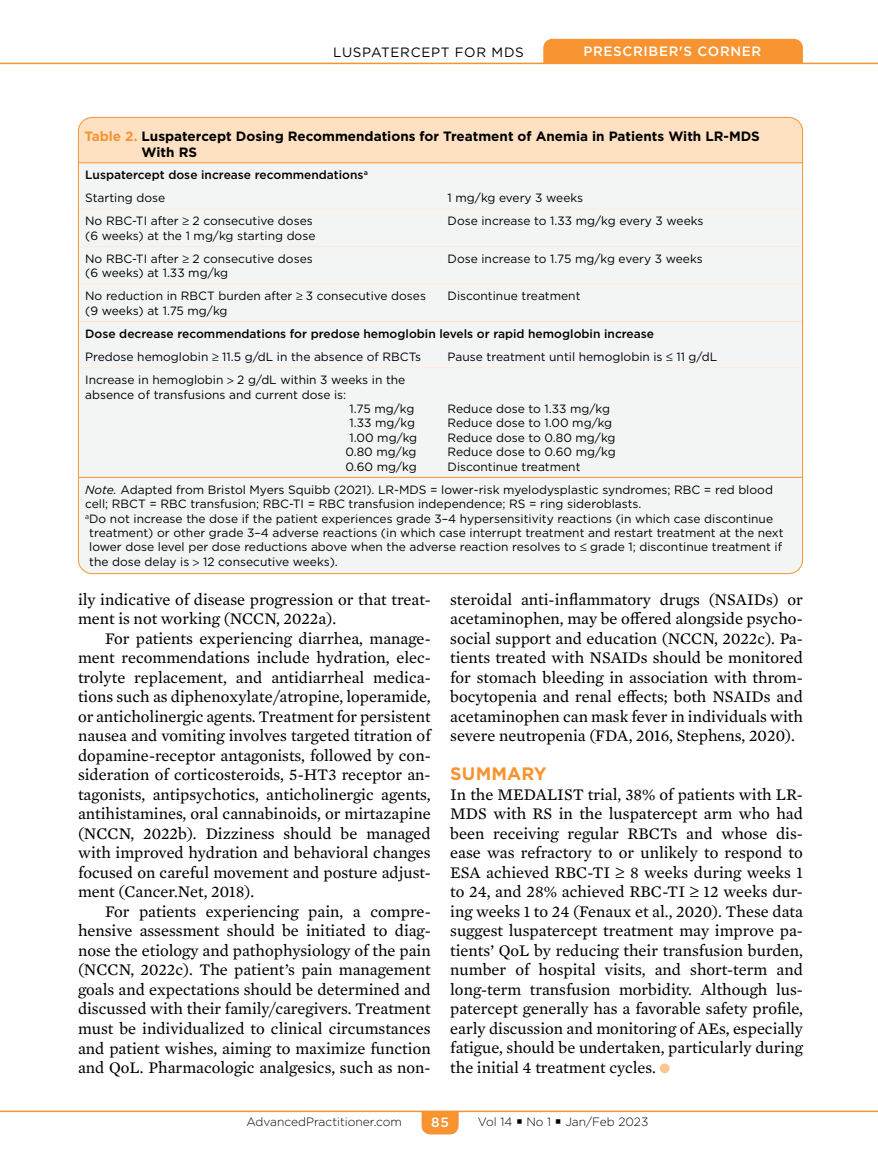
<style>
.page{position:relative;width:878px;height:1175px;background:#fff}
.page>*{position:absolute;margin:0;border:0;box-sizing:border-box;transform-origin:0 0}
.t1{font:700 18px "Gotham";color:#f79431}
.t2{font:16.5px/19.5px "Mercury Text G2";color:#000;text-align:justify}
.t3{font:700 13.5px/16.2px "Gotham";color:#000}
.t4{font:500 13.5px "Gotham";letter-spacing:.05em;color:#fff}
.t5{font:13.5px "Gotham";letter-spacing:.05em;color:#000}
.t6{font:12px/14.4px "Gotham";color:#000}
.t7{font:500 12px/23.1px "Gotham";color:#000}
.t8{font:300 12px "Gotham";color:#000}
.s1{color:#f79431}
.s2{font-weight:400}
.s3{font-style:italic}
.s4{color:#fdc691}
</style>
<div class="page">
<hr style="left:0;top:1110px;width:878px;height:2px;background:#f79431">
<svg style="left:421px;top:1110px;width:37px;height:24px"></svg>
<hr style="left:0;top:63px;width:878px;height:1px;background:#f79431">
<div style="left:543px;top:39px;width:259px;height:24px;background:#f79431"></div>
<svg style="left:78px;top:117px;width:724px;height:456px"></svg>
<div style="left:80px;top:163px;width:720px;height:314px;background:#f3f4f4"></div>
<hr style="left:79px;top:162px;width:362px;height:1px;background:#f79431">
<hr style="left:441px;top:162px;width:361px;height:1px;background:#f79431">
<hr style="left:79px;top:477px;width:362px;height:1px;background:#f79431">
<hr style="left:441px;top:477px;width:361px;height:1px;background:#f79431">
<hr style="left:79px;top:321px;width:362px;height:1px;background:#fee1c3">
<hr style="left:441px;top:321px;width:361px;height:1px;background:#fee1c3">
<hr style="left:79px;top:209px;width:362px;height:1px;background:#ffebd8">
<hr style="left:441px;top:209px;width:361px;height:1px;background:#ffebd8">
<hr style="left:79px;top:284px;width:362px;height:1px;background:#ffebd8">
<hr style="left:441px;top:284px;width:361px;height:1px;background:#ffebd8">
<hr style="left:79px;top:246px;width:362px;height:1px;background:#ffebd8">
<hr style="left:441px;top:246px;width:361px;height:1px;background:#ffebd8">
<hr style="left:79px;top:367px;width:362px;height:1px;background:#ffebd8">
<hr style="left:441px;top:367px;width:361px;height:1px;background:#ffebd8">
<svg style="left:227px;top:378px;width:6px;height:6px"></svg>
<svg style="left:193px;top:559px;width:6px;height:6px"></svg>
<p class="t5" style="left:333px;top:43px;width:192px">LUSPATERCEPT FOR MDS</p>
<p class="t4" style="left:583px;top:43px;width:179px">PRESCRIBER'S CORNER</p>
<p class="t3" style="left:142px;top:128px;width:619px;text-indent:-57px"><span class="s1">Table 2.</span> Luspatercept Dosing Recommendations for Treatment of Anemia in Patients With LR-MDS<br>With RS</p>
<p class="t7" style="left:85px;top:163px;width:284px">Luspatercept dose increase recommendations<sup>a<br></sup><span class="s2">Starting dose</span></p>
<p class="t6" style="left:447px;top:190px;width:137px">1 mg/kg every 3 weeks</p>
<p class="t6" style="left:85px;top:214px;width:232px">No RBC-TI after ≥ 2 consecutive doses (6 weeks) at the 1 mg/kg starting dose</p>
<p class="t6" style="left:447px;top:214px;width:257px">Dose increase to 1.33 mg/kg every 3 weeks</p>
<p class="t6" style="left:85px;top:251px;width:229px">No RBC-TI after ≥ 2 consecutive doses (6 weeks) at 1.33 mg/kg</p>
<p class="t6" style="left:447px;top:251px;width:257px">Dose increase to 1.75 mg/kg every 3 weeks</p>
<p class="t6" style="left:85px;top:289px;width:342px">No reduction in RBCT burden after ≥ 3 consecutive doses (9 weeks) at 1.75 mg/kg</p>
<p class="t6" style="left:447px;top:289px;width:134px">Discontinue treatment</p>
<p class="t7" style="left:85px;top:322px;width:570px">Dose decrease recommendations for predose hemoglobin levels or rapid hemoglobin increase<br><span class="s2">Predose hemoglobin</span> ≥ <span class="s2">11.5 g/dL in the absence of RBCTs</span></p>
<p class="t6" style="left:447px;top:349px;width:271px">Pause treatment until hemoglobin is ≤ 11 g/dL</p>
<p class="t6" style="left:85px;top:372px;width:322px">Increase in hemoglobin 2 g/dL within 3 weeks in the</p>
<p class="t6" style="left:85px;top:387px;width:263px">absence of transfusions and current dose is:</p>
<p class="t6" style="left:349px;top:401px;width:66px">1.75 mg/kg</p>
<p class="t6" style="left:349px;top:415px;width:67px">1.33 mg/kg</p>
<p class="t6" style="left:349px;top:430px;width:69px">1.00 mg/kg</p>
<p class="t6" style="left:345px;top:444px;width:72px">0.80 mg/kg</p>
<p class="t6" style="left:345px;top:459px;width:73px">0.60 mg/kg</p>
<p class="t6" style="left:447px;top:401px;width:170px">Reduce dose to 1.33 mg/kg<br>Reduce dose to 1.00 mg/kg<br>Reduce dose to 0.80 mg/kg<br>Reduce dose to 0.60 mg/kg<br>Discontinue treatment</p>
<p class="t6" style="left:85px;top:482px;width:689px"><span class="s3">Note.</span> Adapted from Bristol Myers Squibb (2021). LR-MDS = lower-risk myelodysplastic syndromes; RBC = red blood</p>
<p class="t6" style="left:85px;top:496px;width:557px">cell; RBCT = RBC transfusion; RBC-TI = RBC transfusion independence; RS = ring sideroblasts.</p>
<p class="t6" style="left:85px;top:511px;width:689px"><sup>a</sup>Do not increase the dose if the patient experiences grade 3–4 hypersensitivity reactions (in which case discontinue</p>
<p class="t6" style="left:89px;top:525px;width:695px">treatment) or other grade 3–4 adverse reactions (in which case interrupt treatment and restart treatment at the next</p>
<p class="t6" style="left:89px;top:539px;width:694px">lower dose level per dose reductions above when the adverse reaction resolves to ≤ grade 1; discontinue treatment if</p>
<p class="t6" style="left:89px;top:554px;width:250px">the dose delay is 12 consecutive weeks).</p>
<p class="t2" style="left:78px;top:588px;width:354px">ily indicative of disease progression or that treat&shy;ment is not working (NCCN, 2022a).</p>
<p class="t2" style="left:78px;top:627px;width:354px;text-indent:27px">For patients experiencing diarrhea, manage&shy;ment recommendations include hydration, elec&shy;trolyte replacement, and antidiarrheal medica&shy;tions such as diphenoxylate/atropine, loperamide, or anticholinergic agents. Treatment for persistent nausea and vomiting involves targeted titration of dopamine-receptor antagonists, followed by con&shy;sideration of corticosteroids, 5-HT3 receptor an&shy;tagonists, antipsychotics, anticholinergic agents, antihistamines, oral cannabinoids, or mirtazapine (NCCN, 2022b). Dizziness should be managed with improved hydration and behavioral changes focused on careful movement and posture adjust&shy;ment (Cancer.Net, 2018).</p>
<p class="t2" style="left:78px;top:900px;width:354px;text-indent:27px">For patients experiencing pain, a compre&shy;hensive assessment should be initiated to diag&shy;nose the etiology and pathophysiology of the pain (NCCN, 2022c). The patient’s pain management goals and expectations should be determined and discussed with their family/caregivers. Treatment must be individualized to clinical circumstances and patient wishes, aiming to maximize function and QoL. Pharmacologic analgesics, such as non-</p>
<p class="t2" style="left:450px;top:588px;width:354px">steroidal anti-inflammatory drugs (NSAIDs) or acetaminophen, may be offered alongside psycho&shy;social support and education (NCCN, 2022c). Pa&shy;tients treated with NSAIDs should be monitored for stomach bleeding in association with throm&shy;bocytopenia and renal effects; both NSAIDs and acetaminophen can mask fever in individuals with severe neutropenia (FDA, 2016, Stephens, 2020).</p>
<p class="t1" style="left:450px;top:762px;width:98px">SUMMARY</p>
<p class="t2" style="left:450px;top:783px;width:354px">In the MEDALIST trial, 38% of patients with LR-MDS with RS in the luspatercept arm who had been receiving regular RBCTs and whose dis&shy;ease was refractory to or unlikely to respond to ESA achieved RBC-TI ≥ 8 weeks during weeks 1 to 24, and 28% achieved RBC-TI ≥ 12 weeks dur&shy;ing weeks 1 to 24 (Fenaux et al., 2020). These data suggest luspatercept treatment may improve pa&shy;tients’ QoL by reducing their transfusion burden, number of hospital visits, and short-term and long-term transfusion morbidity. Although lus&shy;patercept generally has a favorable safety profile, early discussion and monitoring of AEs, especially fatigue, should be undertaken, particularly during the initial 4 treatment cycles. <span class="s4">●</span></p>
<p class="t8" style="left:246px;top:1114px;width:157px">AdvancedPractitioner.com</p>
<p class="t4" style="left:431px;top:1113px;width:19px">85</p>
<p class="t8" style="left:478px;top:1113px;width:172px">Vol 14 ▪ No 1 ▪ Jan/Feb 2023</p>
</div>
